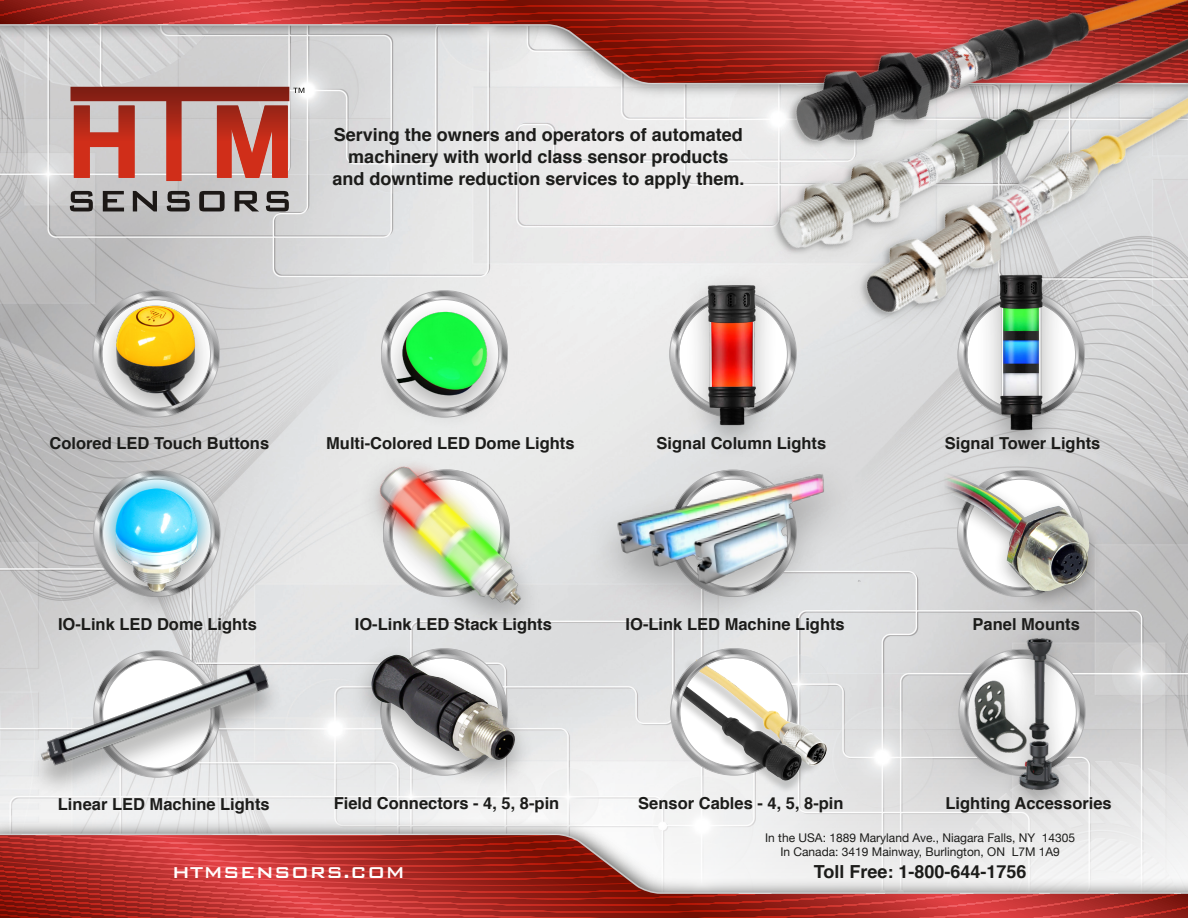
<style>
.page{position:relative;width:1188px;height:918px;background:#fff}
.page>*{position:absolute;margin:0;border:0;box-sizing:border-box;transform-origin:0 0}
.t1{font:500 21px "Bank Gothic BT";color:#fff}
.t2{font:700 18px/21.6px "Helvetica";color:#1c1c1a;text-align:center}
.t3{font:700 16.5px "Helvetica";color:#1c1c1a}
.t4{font:12px/14.4px "Helvetica Neue";color:#1c1c1a;text-align:center}
</style>
<div class="page">
<img style="left:0;top:102px;width:1188px;height:713px">
<div style="left:0;top:815px;width:1188px;height:103px;background:#1c1c1a;opacity:.5"></div>
<img style="left:0;top:819px;width:1188px;height:15px">
<svg style="left:0;top:834px;width:1188px;height:84px"></svg>
<img style="left:0;top:84px;width:735px;height:15px">
<svg style="left:0;top:0;width:735px;height:84px"></svg>
<img style="left:735px;top:0;width:94px;height:407px">
<svg style="left:829px;top:0;width:359px;height:439px"></svg>
<img style="left:844px;top:0;width:344px;height:433px">
<svg style="left:70px;top:191px;width:219px;height:20px"></svg>
<svg style="left:70px;top:87px;width:234px;height:94px"></svg>
<svg style="left:93px;top:290px;width:127px;height:127px"></svg>
<div style="left:96px;top:295px;width:119px;height:139px;background:#1c1c1a;opacity:.35"></div>
<img style="left:81px;top:294px;width:156px;height:114px">
<div style="left:585px;top:458px;width:273px;height:174px;background:#dee0e2"></div>
<img style="left:606px;top:458px;width:272px;height:150px">
<div style="left:375px;top:299px;width:136px;height:131px;background:#1c1c1a;opacity:.35"></div>
<img style="left:396px;top:283px;width:130px;height:142px">
<div style="left:933px;top:468px;width:170px;height:143px;background:#1c1c1a;opacity:.35"></div>
<img style="left:936px;top:469px;width:155px;height:124px">
<svg style="left:670px;top:291px;width:127px;height:127px"></svg>
<svg style="left:93px;top:651px;width:127px;height:5px"></svg>
<div style="left:26px;top:666px;width:258px;height:131px;background:#1c1c1a;opacity:.3"></div>
<img style="left:32px;top:656px;width:246px;height:121px">
<svg style="left:959px;top:649px;width:126px;height:127px"></svg>
<div style="left:1000px;top:629px;width:78px;height:189px;background:#1c1c1a;opacity:.35"></div>
<img style="left:1016px;top:638px;width:47px;height:155px">
<svg style="left:958px;top:291px;width:127px;height:127px"></svg>
<div style="left:975px;top:261px;width:92px;height:205px;background:#1c1c1a;opacity:.35"></div>
<img style="left:997px;top:271px;width:49px;height:161px">
<div style="left:684px;top:272px;width:95px;height:188px;background:#1c1c1a;opacity:.35"></div>
<img style="left:708px;top:283px;width:48px;height:143px">
<div style="left:86px;top:467px;width:141px;height:153px;background:#1c1c1a;opacity:.35"></div>
<img style="left:75px;top:457px;width:163px;height:137px">
<img style="left:347px;top:430px;width:212px;height:213px">
<div style="left:351px;top:644px;width:184px;height:145px;background:#1c1c1a;opacity:.35"></div>
<img style="left:371px;top:655px;width:149px;height:109px">
<img style="left:798px;top:659px;width:34px;height:111px">
<div style="left:674px;top:684px;width:133px;height:110px;background:#1c1c1a;opacity:.2"></div>
<img style="left:680px;top:681px;width:126px;height:103px">
<svg style="left:671px;top:649px;width:127px;height:126px"></svg>
<div style="left:944px;top:666px;width:112px;height:131px;background:#1c1c1a;opacity:.35"></div>
<img style="left:956px;top:673px;width:84px;height:90px">
<p class="t2" style="left:332px;top:125px;width:414px">Serving the owners and operators of automated machinery with world class sensor products and downtime reduction services to apply them.</p>
<p class="t3" style="left:50px;top:430px;width:221px">Colored LED Touch Buttons</p>
<p class="t3" style="left:326px;top:430px;width:250px">Multi-Colored LED Dome Lights</p>
<p class="t3" style="left:657px;top:430px;width:171px">Signal Column Lights</p>
<p class="t3" style="left:945px;top:430px;width:157px">Signal Tower Lights</p>
<p class="t3" style="left:58px;top:611px;width:200px">IO-Link LED Dome Lights</p>
<p class="t3" style="left:973px;top:611px;width:109px">Panel Mounts</p>
<p class="t3" style="left:355px;top:611px;width:199px">IO-Link LED Stack Lights</p>
<p class="t3" style="left:626px;top:611px;width:221px">IO-Link LED Machine Lights</p>
<p class="t3" style="left:638px;top:790px;width:207px">Sensor Cables - 4, 5, 8-pin</p>
<p class="t3" style="left:334px;top:790px;width:227px">Field Connectors - 4, 5, 8-pin</p>
<p class="t3" style="left:58px;top:791px;width:213px">Linear LED Machine Lights</p>
<p class="t3" style="left:946px;top:790px;width:168px">Lighting Accessories</p>
<p class="t1" style="left:172px;top:861px;width:235px">HTMSENSORS.COM</p>
<p class="t4" style="left:765px;top:831px;width:312px">In the USA: 1889 Maryland Ave., Niagara Falls, NY 14305<br>In Canada: 3419 Mainway, Burlington, ON L7M 1A9</p>
<p class="t2" style="left:814px;top:861px;width:214px">Toll Free: 1-800-644-1756</p>
</div>
